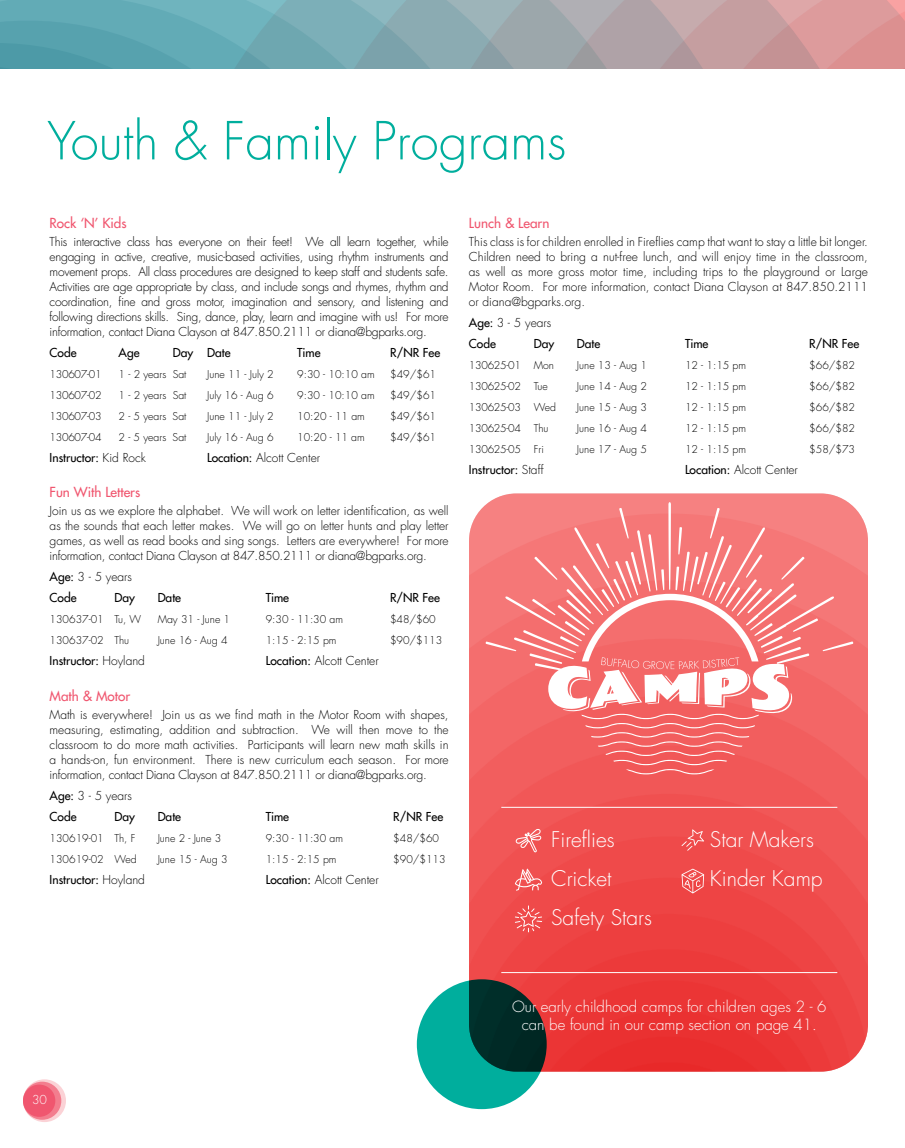
<style>
.page{position:relative;width:905px;height:1148px;background:#fff}
.page>*{position:absolute;margin:0;border:0;box-sizing:border-box;transform-origin:0 0}
.t1{font:300 51px "Futura LT";color:#00ae9d}
.t2{font:300 21px/39px "Futura LT";color:#fff}
.t3{font:300 15px/18px "Futura LT";color:#fff;text-align:center}
.t4{font:13.5px "Futura LT";color:#f0566f}
.t5{font:300 12px/15px "Futura LT";letter-spacing:-.02em;color:#000;text-align:justify}
.t6{font:12px/21px "Futura LT";color:#000}
.t7{font:300 12px "Futura LT";color:#000}
.t8{font:300 12px "Futura LT";color:#fff}
.t9{font:300 10.5px "Futura LT";color:#000}
.t10{font:300 10.5px "Futura LT";letter-spacing:-.025em;color:#000}
.s1{font-weight:300}
.s2{font-weight:400}
</style>
<div class="page">
<svg style="left:0;top:0;width:162px;height:68px;background:#5aa4b0"></svg>
<svg style="left:162px;top:0;width:742px;height:68px;background:#9ea5aa"></svg>
<svg style="left:469px;top:493px;width:398px;height:87px;fill:#f68181"></svg>
<svg style="left:469px;top:580px;width:398px;height:297px;background:#f05757"></svg>
<svg style="left:469px;top:877px;width:398px;height:194px;background:#ec3f3f"></svg>
<hr style="left:501px;top:807px;width:336px;height:1px;background:#fff">
<svg style="left:485px;top:502px;width:368px;height:272px;background:#f58080"></svg>
<svg style="left:417px;top:979px;width:129px;height:130px;background:#00756a"></svg>
<hr style="left:501px;top:972px;width:336px;height:1px;background:#fff">
<svg style="left:515px;top:828px;width:26px;height:24px"></svg>
<svg style="left:515px;top:868px;width:27px;height:22px"></svg>
<svg style="left:515px;top:905px;width:27px;height:27px"></svg>
<svg style="left:681px;top:829px;width:23px;height:21px"></svg>
<svg style="left:681px;top:868px;width:23px;height:25px"></svg>
<svg style="left:23px;top:1079px;width:43px;height:43px"></svg>
<svg style="left:23px;top:1081px;width:38px;height:38px"></svg>
<div style="left:23px;top:1084px;width:32px;height:32px;background:#f0566f;border-radius:50%"></div>
<h1 class="t1" style="left:47px;top:110px;width:520px">Youth &amp; Family Programs</h1>
<p class="t4" style="left:50px;top:214px;width:78px">Rock ‘N’ Kids</p>
<p class="t5" style="left:50px;top:234px;width:400px">This interactive class has everyone on their feet! We all learn together, while engaging in active, creative, music-based activities, using rhythm instruments and movement props. All class procedures are designed to keep staff and students safe.<br>Activities are age appropriate by class, and include songs and rhymes, rhythm and coordination, fine and gross motor, imagination and sensory, and listening and following directions skills. Sing, dance, play, learn and imagine with us! For more information, contact Diana Clayson at 847.850.2111 or diana@bgparks.org.</p>
<p class="t6" style="left:50px;top:342px;width:28px">Code</p>
<p class="t6" style="left:119px;top:342px;width:22px">Age</p>
<p class="t6" style="left:173px;top:342px;width:59px">Day Date</p>
<p class="t6" style="left:297px;top:342px;width:25px">Time</p>
<p class="t6" style="left:390px;top:342px;width:51px">R/NR Fee</p>
<p class="t10" style="left:50px;top:367px;width:53px">130607-01</p>
<p class="t9" style="left:119px;top:367px;width:69px">1 - 2 years Sat</p>
<p class="t9" style="left:207px;top:367px;width:68px">June 11 - July 2</p>
<p class="t9" style="left:297px;top:367px;width:79px">9:30 - 10:10 am</p>
<p class="t9" style="left:390px;top:367px;width:47px">$49/$61</p>
<p class="t10" style="left:50px;top:388px;width:53px">130607-02</p>
<p class="t9" style="left:119px;top:388px;width:69px">1 - 2 years Sat</p>
<p class="t9" style="left:207px;top:388px;width:68px">July 16 - Aug 6</p>
<p class="t9" style="left:297px;top:388px;width:79px">9:30 - 10:10 am</p>
<p class="t9" style="left:390px;top:388px;width:47px">$49/$61</p>
<p class="t10" style="left:50px;top:409px;width:53px">130607-03</p>
<p class="t9" style="left:119px;top:409px;width:69px">2 - 5 years Sat</p>
<p class="t9" style="left:207px;top:409px;width:68px">June 11 - July 2</p>
<p class="t9" style="left:297px;top:409px;width:69px">10:20 - 11 am</p>
<p class="t9" style="left:390px;top:409px;width:47px">$49/$61</p>
<p class="t10" style="left:50px;top:430px;width:53px">130607-04</p>
<p class="t9" style="left:119px;top:430px;width:69px">2 - 5 years Sat</p>
<p class="t9" style="left:207px;top:430px;width:68px">July 16 - Aug 6</p>
<p class="t9" style="left:297px;top:430px;width:69px">10:20 - 11 am</p>
<p class="t9" style="left:390px;top:430px;width:47px">$49/$61</p>
<p class="t6" style="left:50px;top:447px;width:98px">Instructor: <span class="s1">Kid Rock</span></p>
<p class="t7" style="left:207px;top:450px;width:114px"><span class="s2">Location:</span> Alcott Center</p>
<p class="t4" style="left:50px;top:483px;width:92px">Fun With Letters</p>
<p class="t5" style="left:50px;top:503px;width:400px">Join us as we explore the alphabet. We will work on letter identification, as well as the sounds that each letter makes. We will go on letter hunts and play letter games, as well as read books and sing songs. Letters are everywhere! For more information, contact Diana Clayson at 847.850.2111 or diana@bgparks.org.</p>
<p class="t6" style="left:50px;top:566px;width:84px">Age: <span class="s1">3 - 5 years<br></span>Code</p>
<p class="t6" style="left:114px;top:587px;width:22px">Day</p>
<p class="t6" style="left:158px;top:587px;width:25px">Date</p>
<p class="t6" style="left:266px;top:587px;width:25px">Time</p>
<p class="t6" style="left:390px;top:587px;width:51px">R/NR Fee</p>
<p class="t9" style="left:50px;top:613px;width:93px">130637-01 Tu, W</p>
<p class="t9" style="left:158px;top:613px;width:74px">May 31 - June 1</p>
<p class="t9" style="left:266px;top:613px;width:79px">9:30 - 11:30 am</p>
<p class="t9" style="left:390px;top:613px;width:47px">$48/$60</p>
<p class="t9" style="left:50px;top:634px;width:81px">130637-02 Thu</p>
<p class="t9" style="left:158px;top:634px;width:71px">June 16 - Aug 4</p>
<p class="t9" style="left:266px;top:634px;width:72px">1:15 - 2:15 pm</p>
<p class="t9" style="left:390px;top:634px;width:54px">$90/$113</p>
<p class="t6" style="left:50px;top:650px;width:97px">Instructor: <span class="s1">Hoyland</span></p>
<p class="t7" style="left:266px;top:653px;width:114px"><span class="s2">Location:</span> Alcott Center</p>
<p class="t4" style="left:50px;top:687px;width:82px">Math &amp; Motor</p>
<p class="t5" style="left:50px;top:707px;width:400px">Math is everywhere! Join us as we find math in the Motor Room with shapes, measuring, estimating, addition and subtraction. We will then move to the classroom to do more math activities. Participants will learn new math skills in a hands-on, fun environment. There is new curriculum each season. For more information, contact Diana Clayson at 847.850.2111 or diana@bgparks.org.</p>
<p class="t6" style="left:50px;top:784px;width:84px">Age: <span class="s1">3 - 5 years<br></span>Code</p>
<p class="t6" style="left:114px;top:805px;width:22px">Day</p>
<p class="t6" style="left:158px;top:805px;width:25px">Date</p>
<p class="t6" style="left:266px;top:805px;width:25px">Time</p>
<p class="t6" style="left:393px;top:805px;width:51px">R/NR Fee</p>
<p class="t9" style="left:50px;top:831px;width:87px">130619-01 Th, F</p>
<p class="t9" style="left:158px;top:831px;width:65px">June 2 - June 3</p>
<p class="t9" style="left:266px;top:831px;width:79px">9:30 - 11:30 am</p>
<p class="t9" style="left:393px;top:831px;width:47px">$48/$60</p>
<p class="t9" style="left:50px;top:852px;width:89px">130619-02 Wed</p>
<p class="t9" style="left:158px;top:852px;width:71px">June 15 - Aug 3</p>
<p class="t9" style="left:266px;top:852px;width:72px">1:15 - 2:15 pm</p>
<p class="t9" style="left:393px;top:852px;width:54px">$90/$113</p>
<p class="t6" style="left:50px;top:868px;width:97px">Instructor: <span class="s1">Hoyland</span></p>
<p class="t7" style="left:266px;top:872px;width:114px"><span class="s2">Location:</span> Alcott Center</p>
<p class="t4" style="left:469px;top:214px;width:82px">Lunch &amp; Learn</p>
<p class="t5" style="left:469px;top:234px;width:400px">This class is for children enrolled in Fireflies camp that want to stay a little bit longer.<br>Children need to bring a nut-free lunch, and will enjoy time in the classroom, as well as more gross motor time, including trips to the playground or Large Motor Room. For more information, contact Diana Clayson at 847.850.2111 or diana@bgparks.org.</p>
<p class="t6" style="left:469px;top:312px;width:84px">Age: <span class="s1">3 - 5 years<br></span>Code</p>
<p class="t6" style="left:533px;top:333px;width:22px">Day</p>
<p class="t6" style="left:577px;top:333px;width:25px">Date</p>
<p class="t6" style="left:685px;top:333px;width:25px">Time</p>
<p class="t6" style="left:809px;top:333px;width:51px">R/NR Fee</p>
<p class="t10" style="left:469px;top:358px;width:87px">130625-01 Mon</p>
<p class="t9" style="left:577px;top:358px;width:71px">June 13 - Aug 1</p>
<p class="t9" style="left:685px;top:358px;width:63px">12 - 1:15 pm</p>
<p class="t9" style="left:809px;top:358px;width:47px">$66/$82</p>
<p class="t10" style="left:469px;top:379px;width:80px">130625-02 Tue</p>
<p class="t9" style="left:577px;top:379px;width:71px">June 14 - Aug 2</p>
<p class="t9" style="left:685px;top:379px;width:63px">12 - 1:15 pm</p>
<p class="t9" style="left:809px;top:379px;width:47px">$66/$82</p>
<p class="t10" style="left:469px;top:400px;width:89px">130625-03 Wed</p>
<p class="t9" style="left:577px;top:400px;width:71px">June 15 - Aug 3</p>
<p class="t9" style="left:685px;top:400px;width:63px">12 - 1:15 pm</p>
<p class="t9" style="left:809px;top:400px;width:47px">$66/$82</p>
<p class="t10" style="left:469px;top:421px;width:81px">130625-04 Thu</p>
<p class="t9" style="left:577px;top:421px;width:71px">June 16 - Aug 4</p>
<p class="t9" style="left:685px;top:421px;width:63px">12 - 1:15 pm</p>
<p class="t9" style="left:809px;top:421px;width:47px">$66/$82</p>
<p class="t10" style="left:469px;top:442px;width:76px">130625-05 Fri</p>
<p class="t9" style="left:577px;top:442px;width:71px">June 17 - Aug 5</p>
<p class="t9" style="left:685px;top:442px;width:63px">12 - 1:15 pm</p>
<p class="t9" style="left:809px;top:442px;width:47px">$58/$73</p>
<p class="t6" style="left:469px;top:459px;width:76px">Instructor: <span class="s1">Staff</span></p>
<p class="t7" style="left:685px;top:462px;width:114px"><span class="s2">Location:</span> Alcott Center</p>
<h2 class="t2" style="left:551px;top:820px;width:102px">Fireflies<br>Cricket<br>Safety Stars</h2>
<h2 class="t2" style="left:710px;top:820px;width:114px">Star Makers<br>Kinder Kamp</h2>
<p class="t8" style="left:32px;top:1092px;width:16px">30</p>
<p class="t3" style="left:512px;top:997px;width:316px">Our early childhood camps for children ages 2 - 6 can be found in our camp section on page 41.</p>
</div>
